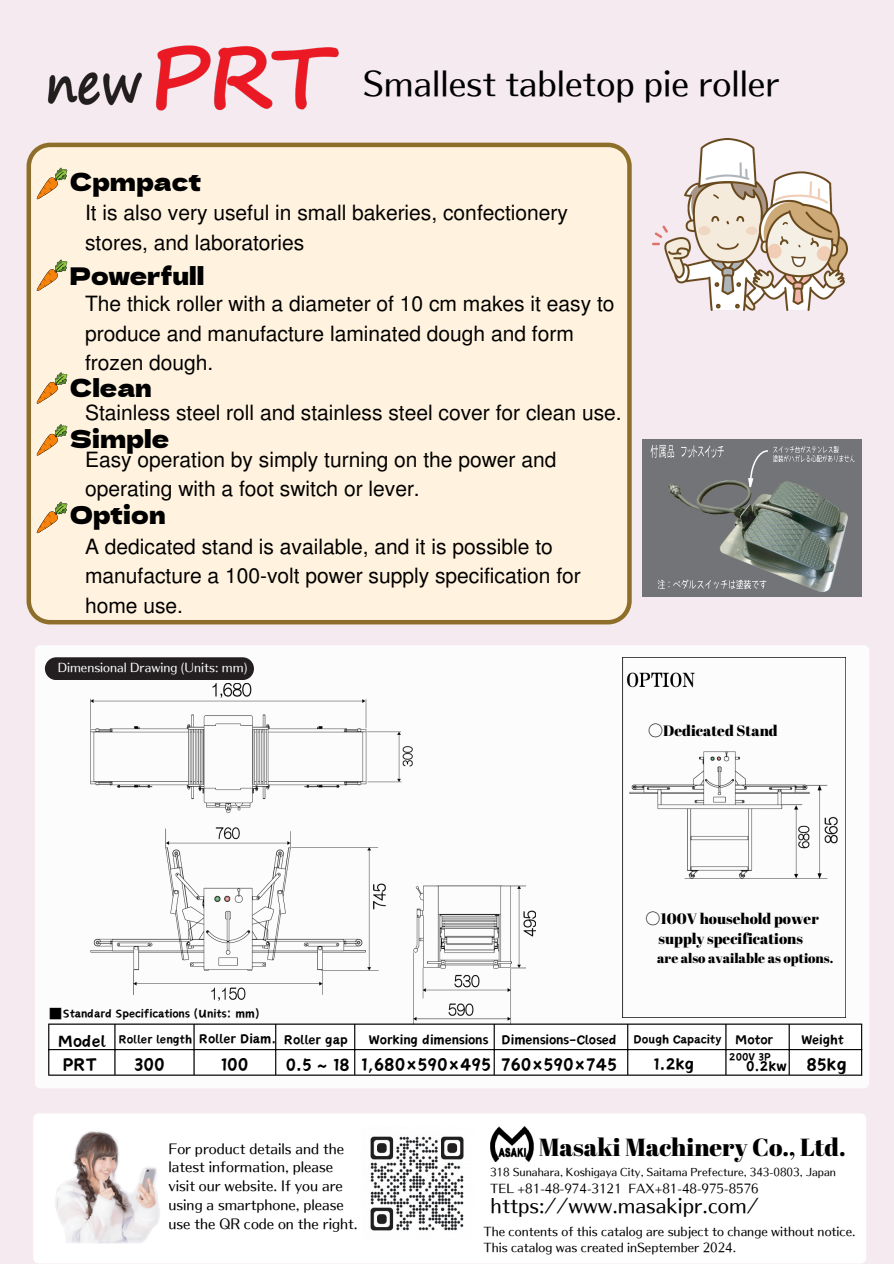
<style>
.page{position:relative;width:894px;height:1264px;background:#fff}
.page>*{position:absolute;margin:0;border:0;box-sizing:border-box;transform-origin:0 0}
.t1{font:33px "Nud Motoya Aporo Std W3";color:#000}
.t2{font:24.75px "Abril Fatface";color:#000}
.t3{font:24px "Dela Gothic One";color:#000}
.t4{font:22.5px "Canva Sword Like Dream JP";color:#000}
.t5{font:21.75px "Canva Sword Like Dream JP";color:#000}
.t6{font:21px/29.2px "Al Arabiya";color:#000}
.t7{font:21px "Canva Sword Like Dream JP";color:#000}
.t8{font:20.55px "Canva Sword Like Dream JP";color:#000}
.t9{font:19.5px "Nud Motoya Aporo Std W3";color:#000}
.t10{font:18px "Canva Sword Like Dream JP";color:#000}
.t11{font:16.5px "Canva Sword Like Dream JP";color:#000}
.t12{font:15px/20.2px "Abril Fatface";color:#000;text-align:center}
.t13{font:15px "Canva Sword Like Dream JP";color:#000}
.t14{font:14.25px "Canva Sword Like Dream JP";color:#000}
.t15{font:13.8px/18.8px "Nud Motoya Aporo Std W3";color:#000}
.t16{font:13.5px "Abril Fatface";color:#000}
.t17{font:13.5px "Canva Sword Like Dream JP";color:#000}
.t18{font:12px "Nud Motoya Aporo Std W3";color:#000}
.t19{font:12px "Nud Motoya Aporo Std W3";color:#feffff}
.t20{font:10.5px "Nud Motoya Aporo Std W3";color:#000}
.s1{font-family:"Noto Sans CJ Ksc"}
.s2{font-size:16.5px}
</style>
<div class="page">
<div style="left:0;top:0;width:893px;height:1263px;background:#f6eaf1"></div>
<img style="left:48px;top:45px;width:291px;height:66px">
<img style="left:645px;top:439px;width:217px;height:158px">
<svg style="left:650px;top:445px;width:24px;height:13px"></svg>
<svg style="left:680px;top:445px;width:43px;height:13px"></svg>
<svg style="left:657px;top:579px;width:109px;height:10px"></svg>
<svg style="left:747px;top:446px;width:107px;height:48px;background:#7c7e7f"></svg>
<img style="left:652px;top:139px;width:194px;height:172px">
<svg style="left:333px;top:56px;width:6px;height:55px"></svg>
<div style="left:27px;top:143px;width:604px;height:481px;background:#fff2de"></div>
<svg style="left:37px;top:168px;width:30px;height:31px"></svg>
<svg style="left:37px;top:259px;width:30px;height:32px"></svg>
<svg style="left:37px;top:372px;width:30px;height:31px"></svg>
<svg style="left:37px;top:424px;width:30px;height:31px"></svg>
<svg style="left:37px;top:501px;width:30px;height:32px"></svg>
<div style="left:35px;top:645px;width:834px;height:443px;background:#fdfcfd"></div>
<div style="left:49px;top:1024px;width:811px;height:50px;background:#fff"></div>
<hr style="left:48px;top:1024px;width:1px;height:50px;background:#000">
<hr style="left:114px;top:1024px;width:1px;height:50px;background:#000">
<hr style="left:193px;top:1024px;width:1px;height:50px;background:#000">
<hr style="left:275px;top:1024px;width:1px;height:50px;background:#000">
<hr style="left:354px;top:1024px;width:1px;height:50px;background:#000">
<hr style="left:493px;top:1024px;width:1px;height:50px;background:#000">
<hr style="left:627px;top:1024px;width:1px;height:50px;background:#000">
<hr style="left:725px;top:1024px;width:1px;height:50px;background:#000">
<hr style="left:788px;top:1024px;width:1px;height:50px;background:#000">
<hr style="left:860px;top:1024px;width:1px;height:50px;background:#000">
<hr style="left:48px;top:1023px;width:813px;height:1px;background:#000">
<hr style="left:48px;top:1049px;width:813px;height:1px;background:#000">
<hr style="left:48px;top:1074px;width:813px;height:1px;background:#000">
<img style="left:91px;top:683px;width:444px;height:341px">
<img style="left:622px;top:657px;width:222px;height:360px">
<div style="left:45px;top:657px;width:209px;height:23px;background:#231f20;border-radius:11px"></div>
<div style="left:33px;top:1113px;width:833px;height:150px;background:#fff"></div>
<img style="left:54px;top:1129px;width:108px;height:114px">
<img style="left:490px;top:1126px;width:46px;height:35px">
<img style="left:361px;top:1127px;width:111px;height:111px">
<p class="t3" style="left:70px;top:163px;width:133px">Cpmpact</p>
<p class="t1" style="left:362px;top:67px;width:418px">Smallest tabletop pie roller</p>
<h3 class="t6" style="left:85px;top:199px;width:484px">It is also very useful in small bakeries, confectionery stores, and laboratories</h3>
<h3 class="t3" style="left:70px;top:257px;width:136px">Powerfull</h3>
<h4 class="t6" style="left:85px;top:289px;width:531px">The thick roller with a diameter of 10 cm makes it easy to produce and manufacture laminated dough and form frozen dough.</h4>
<h3 class="t6" style="left:85px;top:398px;width:538px">Stainless steel roll and stainless steel cover for clean use.</h3>
<p class="t6" style="left:85px;top:444px;width:472px">Easy operation by simply turning on the power and operating with a foot switch or lever.</p>
<p class="t6" style="left:85px;top:532px;width:497px">A dedicated stand is available, and it is possible to manufacture a 100-volt power supply specification for home use.</p>
<h4 class="t3" style="left:70px;top:369px;width:84px">Clean</h4>
<h3 class="t3" style="left:70px;top:420px;width:101px">Simple</h3>
<h4 class="t3" style="left:70px;top:496px;width:97px">Option</h4>
<h4 class="t19" style="left:58px;top:661px;width:191px">Dimensional Drawing (Units: mm)</h4>
<h6 class="t14" style="left:49px;top:1007px;width:213px"><span class="s1">■</span>Standard Specifications (Units: mm)</h6>
<h2 class="t12" style="left:648px;top:719px;width:131px"><span class="s1">○</span>Dedicated Stand</h2>
<h3 class="t12" style="left:645px;top:907px;width:175px"><span class="s1">○</span>100V household power supply specifications</h3>
<h3 class="t16" style="left:657px;top:949px;width:178px">are also available as options.</h3>
<p class="t8" style="left:58px;top:1031px;width:49px">Model</p>
<h6 class="t13" style="left:118px;top:1032px;width:159px">Roller length <span class="s2">Roller Diam.</span></h6>
<p class="t11" style="left:284px;top:1031px;width:65px">Roller gap</p>
<h6 class="t11" style="left:369px;top:1031px;width:121px">Working dimensions</h6>
<h4 class="t13" style="left:633px;top:1032px;width:89px">Dough Capacity</h4>
<h6 class="t11" style="left:735px;top:1031px;width:39px">Motor</h6>
<h6 class="t11" style="left:801px;top:1031px;width:44px">Weight</h6>
<h6 class="t4" style="left:62px;top:1053px;width:36px">PRT</h6>
<h6 class="t4" style="left:221px;top:1053px;width:29px">100</h6>
<h6 class="t7" style="left:653px;top:1054px;width:42px">1.2kg</h6>
<h6 class="t11" style="left:501px;top:1031px;width:116px">Dimensions-Closed</h6>
<h6 class="t4" style="left:501px;top:1053px;width:117px">760×590×745</h6>
<p class="t17" style="left:729px;top:1050px;width:43px">200V 3P</p>
<p class="t4" style="left:134px;top:1053px;width:32px">300</p>
<p class="t5" style="left:285px;top:1054px;width:65px">0.5～ 18</p>
<h4 class="t4" style="left:361px;top:1053px;width:131px">1,680×590×495</h4>
<p class="t10" style="left:746px;top:1057px;width:42px">0.2kw</p>
<p class="t4" style="left:806px;top:1053px;width:42px">85kg</p>
<h3 class="t15" style="left:168px;top:1138px;width:191px">For product details and the latest information, please visit our website. If you are using a smartphone, please use the QR code on the right.</h3>
<h4 class="t2" style="left:538px;top:1129px;width:308px">Masaki Machinery Co., Ltd.</h4>
<h5 class="t20" style="left:490px;top:1166px;width:347px">318 Sunahara, Koshigaya City, Saitama Prefecture, 343-0803, Japan</h5>
<p class="t9" style="left:490px;top:1195px;width:269px">https://www.masakipr.com/</p>
<p class="t18" style="left:483px;top:1225px;width:373px">The contents of this catalog are subject to change without notice.</p>
<p class="t18" style="left:483px;top:1241px;width:254px">This catalog was created inSeptember 2024.</p>
<p class="t18" style="left:490px;top:1182px;width:270px">TEL +81-48-974-3121 FAX+81-48-975-8576</p>
</div>
